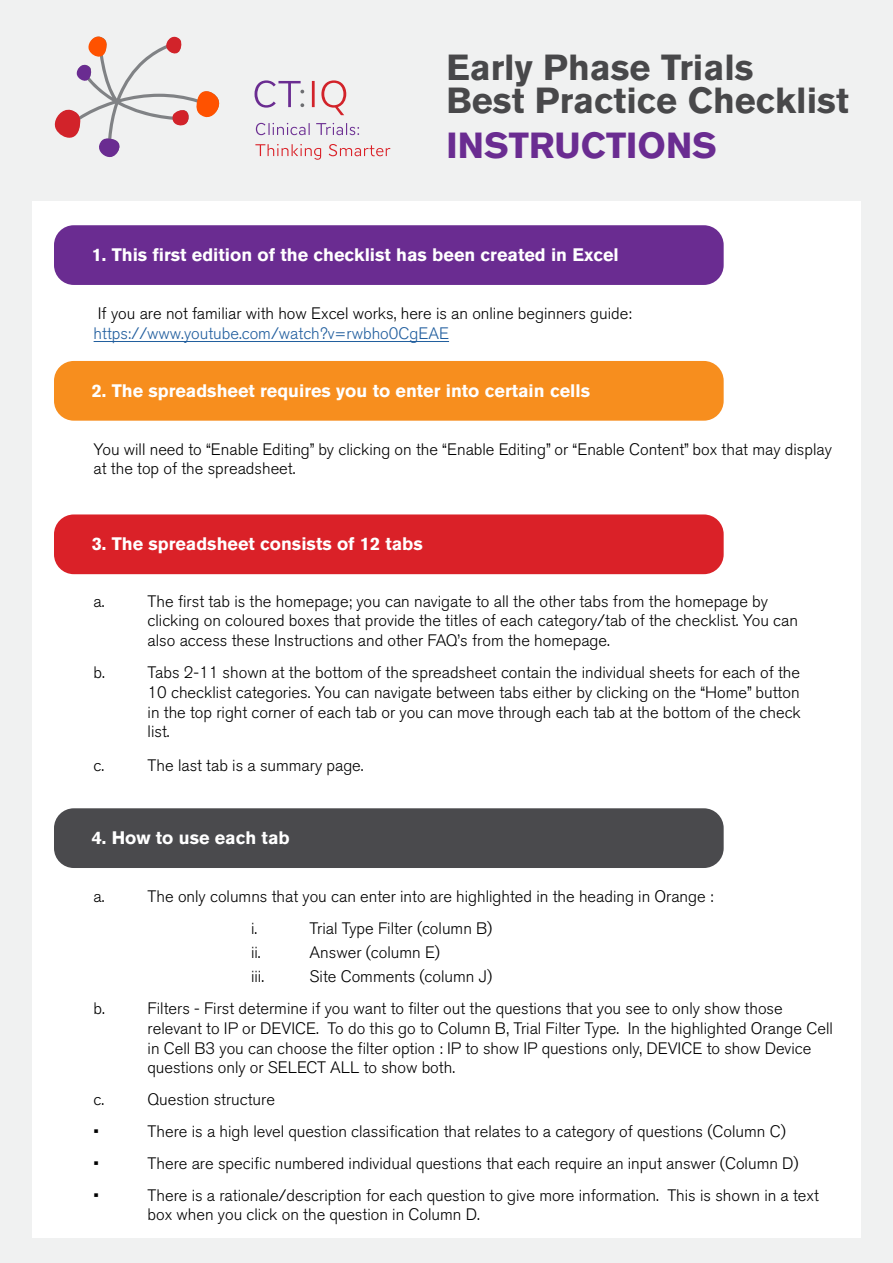
<style>
.page{position:relative;width:893px;height:1263px;background:#f0f1f1}
.page>*{position:absolute;margin:0;border:0;box-sizing:border-box;transform-origin:0 0}
.t1{font:700 36px/33.5px "Akzidenz Grotesk BQ";color:#48484a}
.t2{font:700 36px "Akzidenz Grotesk BQ";color:#6a2c91}
.t3{font:700 18px "Akzidenz Grotesk BQ";color:#fff}
.t4{font:300 16.5px/19.8px "Akzidenz Grotesk BQ";color:#000}
.t5{font:300 16.5px "Akzidenz Grotesk BQ";color:#215e9e}
</style>
<div class="page">
<div style="left:32px;top:201px;width:828px;height:1037px;background:#fff"></div>
<svg style="left:54px;top:36px;width:166px;height:122px"></svg>
<svg style="left:255px;top:144px;width:135px;height:16px"></svg>
<svg style="left:256px;top:123px;width:103px;height:12px"></svg>
<svg style="left:312px;top:80px;width:34px;height:35px"></svg>
<svg style="left:255px;top:80px;width:49px;height:28px"></svg>
<hr style="left:94px;top:341px;width:355px;height:1px;background:#215e9e">
<div style="left:54px;top:225px;width:670px;height:60px;background:#6a2c91;border-radius:20px"></div>
<div style="left:54px;top:361px;width:670px;height:60px;background:#f78e1e;border-radius:20px"></div>
<div style="left:54px;top:514px;width:670px;height:60px;background:#da2128;border-radius:20px"></div>
<div style="left:54px;top:808px;width:670px;height:60px;background:#4a4a4d;border-radius:20px"></div>
<h1 class="t1" style="left:446px;top:50px;width:404px">Early Phase Trials<br>Best Practice Checklist</h1>
<h1 class="t2" style="left:446px;top:124px;width:272px">INSTRUCTIONS</h1>
<p class="t3" style="left:92px;top:244px;width:529px">1. This first edition of the checklist has been created in Excel</p>
<p class="t4" style="left:98px;top:303px;width:535px">If you are not familiar with how Excel works, here is an online beginners guide:</p>
<p class="t5" style="left:94px;top:324px;width:357px">https://www.youtube.com/watch?v=rwbho0CgEAE</p>
<p class="t3" style="left:92px;top:380px;width:500px">2. The spreadsheet requires you to enter into certain cells</p>
<p class="t4" style="left:94px;top:439px;width:740px">You will need to “Enable Editing” by clicking on the “Enable Editing” or “Enable Content” box that may display at the top of the spreadsheet.</p>
<p class="t3" style="left:92px;top:534px;width:333px">3. The spreadsheet consists of 12 tabs</p>
<p class="t4" style="left:94px;top:591px;width:13px">a.</p>
<p class="t4" style="left:148px;top:591px;width:652px">The first tab is the homepage; you can navigate to all the other tabs from the homepage by clicking on coloured boxes that provide the titles of each category/tab of the checklist. You can also access these Instructions and other FAQ’s from the homepage.</p>
<p class="t4" style="left:94px;top:663px;width:13px">b.</p>
<p class="t4" style="left:148px;top:663px;width:655px;text-align:justify">Tabs 2-11 shown at the bottom of the spreadsheet contain the individual sheets for each of the 10 checklist categories. You can navigate between tabs either by clicking on the “Home” button in the top right corner of each tab or you can move through each tab at the bottom of the check list.</p>
<p class="t4" style="left:94px;top:756px;width:12px">c.</p>
<p class="t4" style="left:148px;top:756px;width:218px">The last tab is a summary page.</p>
<p class="t3" style="left:92px;top:827px;width:199px">4. How to use each tab</p>
<p class="t4" style="left:94px;top:886px;width:13px">a.</p>
<p class="t4" style="left:251px;top:880px;width:464px;line-height:31.8px;text-indent:-104px">The only columns that you can enter into are highlighted in the heading in Orange : i.</p>
<p class="t4" style="left:310px;top:918px;width:184px">Trial Type Filter (column B)</p>
<p class="t4" style="left:251px;top:943px;width:11px">ii.</p>
<p class="t4" style="left:310px;top:943px;width:132px">Answer (column E)</p>
<p class="t4" style="left:251px;top:967px;width:15px">iii.</p>
<p class="t4" style="left:310px;top:967px;width:184px">Site Comments (column J)</p>
<p class="t4" style="left:94px;top:999px;width:13px">b.</p>
<p class="t4" style="left:148px;top:999px;width:687px">Filters - First determine if you want to filter out the questions that you see to only show those relevant to IP or DEVICE. To do this go to Column B, Trial Filter Type. In the highlighted Orange Cell in Cell B3 you can choose the filter option : IP to show IP questions only, DEVICE to show Device questions only or SELECT ALL to show both.</p>
<p class="t4" style="left:94px;top:1090px;width:12px">c.</p>
<p class="t4" style="left:148px;top:1090px;width:129px">Question structure</p>
<p class="t4" style="left:94px;top:1122px;width:7px">•</p>
<p class="t4" style="left:148px;top:1122px;width:640px">There is a high level question classification that relates to a category of questions (Column C)</p>
<p class="t4" style="left:94px;top:1153px;width:7px">•</p>
<p class="t4" style="left:148px;top:1153px;width:653px">There are specific numbered individual questions that each require an input answer (Column D)</p>
<p class="t4" style="left:94px;top:1185px;width:7px">•</p>
<p class="t4" style="left:148px;top:1185px;width:673px">There is a rationale/description for each question to give more information. This is shown in a text box when you click on the question in Column D.</p>
</div>
